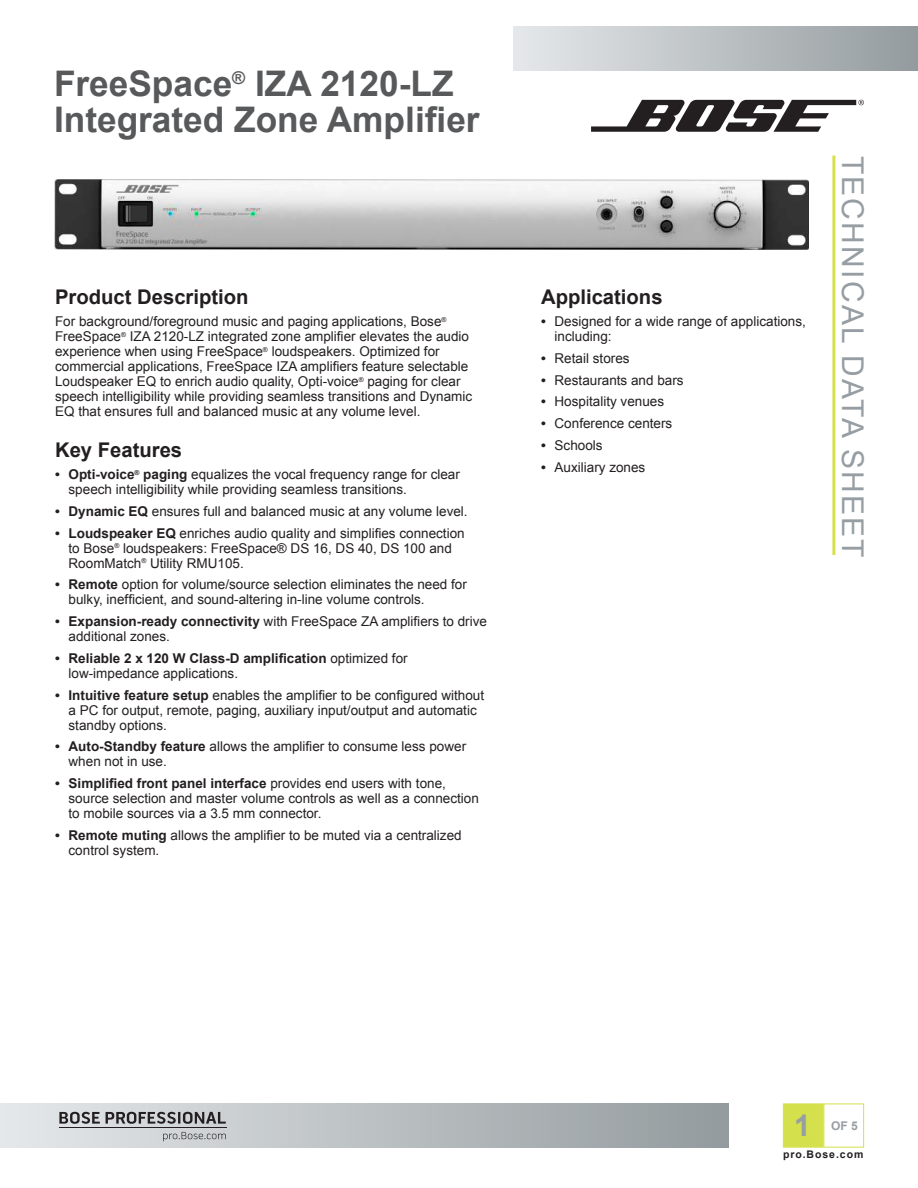
<style>
.page{position:relative;width:918px;height:1188px;background:#fff}
.page>*{position:absolute;margin:0;border:0;box-sizing:border-box;transform-origin:0 0}
.t1{font:700 35.25px/36px "Arial";color:#58595b}
.t2{font:30px "Arial";letter-spacing:.075em;color:#969ea3}
.t3{font:700 30px "Arial";color:#969ea3}
.t4{font:700 20.25px "Arial";color:#231f20}
.t5{font:13.5px/15px "Arial";color:#231f20}
.t6{font:700 12px "Arial";color:#969ea3}
.t7{font:700 10.5px "Arial";letter-spacing:.09em;color:#231f20}
.s1{font-weight:700}
</style>
<div class="page">
<svg style="left:591px;top:100px;width:273px;height:32px"></svg>
<div style="left:783px;top:1104px;width:41px;height:44px;background:#d5e04d;border:1px solid #d5e04d"></div>
<hr style="left:832px;top:156px;width:3px;height:399px;background:#d5e04d">
<div style="left:513px;top:26px;width:405px;height:44px;background:linear-gradient(to right,#e5e8ea,#949b9e)"></div>
<div style="left:0;top:1104px;width:729px;height:44px;background:linear-gradient(to right,#e5e8ea,#949b9e)"></div>
<hr style="left:59px;top:1128px;width:168px;height:1px;background:#231f20">
<svg style="left:59px;top:1112px;width:167px;height:12px;background:#848586"></svg>
<svg style="left:163px;top:1132px;width:63px;height:9px"></svg>
<img style="left:55px;top:179px;width:753px;height:70px">
<h1 class="t1" style="left:54px;top:67px;width:427px">FreeSpace<sup>®</sup> IZA 2120-LZ<br>Integrated Zone Amplifier</h1>
<h3 class="t4" style="left:55px;top:284px;width:195px">Product Description</h3>
<p class="t5" style="left:55px;top:314px;width:419px">For background/foreground music and paging applications, Bose<sup>® </sup>FreeSpace<sup>®</sup> IZA 2120-LZ integrated zone amplifier elevates the audio experience when using FreeSpace<sup>®</sup> loudspeakers. Optimized for commercial applications, FreeSpace IZA amplifiers feature selectable Loudspeaker EQ to enrich audio quality, Opti-voice<sup>®</sup> paging for clear speech intelligibility while providing seamless transitions and Dynamic EQ that ensures full and balanced music at any volume level.</p>
<h3 class="t4" style="left:55px;top:437px;width:129px">Key Features</h3>
<p class="t5" style="left:69px;top:467px;width:393px;text-indent:-14px"><span class="s1">• Opti-voice</span><sup>®</sup> <span class="s1">paging</span> equalizes the vocal frequency range for clear speech intelligibility while providing seamless transitions.</p>
<p class="t5" style="left:55px;top:504px;width:414px"><span class="s1">• Dynamic EQ</span> ensures full and balanced music at any volume level.</p>
<p class="t5" style="left:69px;top:526px;width:398px;text-indent:-14px"><span class="s1">• Loudspeaker EQ</span> enriches audio quality and simplifies connection to Bose<sup>®</sup> loudspeakers: FreeSpace® DS 16, DS 40, DS 100 and<br>RoomMatch<sup>®</sup> Utility RMU105.</p>
<p class="t5" style="left:69px;top:577px;width:400px;text-indent:-14px"><span class="s1">• Remote</span> option for volume/source selection eliminates the need for bulky, inefficient, and sound-altering in-line volume controls.</p>
<p class="t5" style="left:69px;top:614px;width:420px;text-indent:-14px"><span class="s1">• Expansion-ready connectivity</span> with FreeSpace ZA amplifiers to drive additional zones.</p>
<p class="t5" style="left:69px;top:651px;width:341px;text-indent:-14px"><span class="s1">• Reliable 2 x 120 W Class-D amplification</span> optimized for low-impedance applications.</p>
<p class="t5" style="left:69px;top:688px;width:417px;text-indent:-14px"><span class="s1">• Intuitive feature setup</span> enables the amplifier to be configured without a PC for output, remote, paging, auxiliary input/output and automatic standby options.</p>
<p class="t5" style="left:69px;top:739px;width:399px;text-indent:-14px"><span class="s1">• Auto-Standby feature</span> allows the amplifier to consume less power when not in use.</p>
<p class="t5" style="left:69px;top:776px;width:412px;text-indent:-14px"><span class="s1">• Simplified front panel interface</span> provides end users with tone, source selection and master volume controls as well as a connection to mobile sources via a 3.5 mm connector.</p>
<p class="t5" style="left:69px;top:828px;width:395px;text-indent:-14px"><span class="s1">• Remote muting</span> allows the amplifier to be muted via a centralized control system.</p>
<h3 class="t4" style="left:541px;top:284px;width:123px">Applications</h3>
<p class="t5" style="left:555px;top:314px;width:253px;text-indent:-14px"><span class="s1">•</span> Designed for a wide range of applications, including:</p>
<p class="t5" style="left:541px;top:351px;width:90px"><span class="s1">•</span> Retail stores</p>
<p class="t5" style="left:541px;top:373px;width:144px"><span class="s1">•</span> Restaurants and bars</p>
<p class="t5" style="left:541px;top:394px;width:125px"><span class="s1">•</span> Hospitality venues</p>
<p class="t5" style="left:541px;top:416px;width:133px"><span class="s1">•</span> Conference centers</p>
<p class="t5" style="left:541px;top:438px;width:63px"><span class="s1">•</span> Schools</p>
<p class="t5" style="left:541px;top:460px;width:106px"><span class="s1">•</span> Auxiliary zones</p>
<h2 class="t2" style="left:872px;top:156px;width:404px;rotate:90deg">TECHNICAL DATA SHEET</h2>
<h2 class="t3" style="left:794px;top:1105px;width:18px">1</h2>
<p class="t6" style="left:831px;top:1117px;width:28px">OF 5</p>
<p class="t7" style="left:783px;top:1148px;width:82px">pro.Bose.com</p>
</div>
